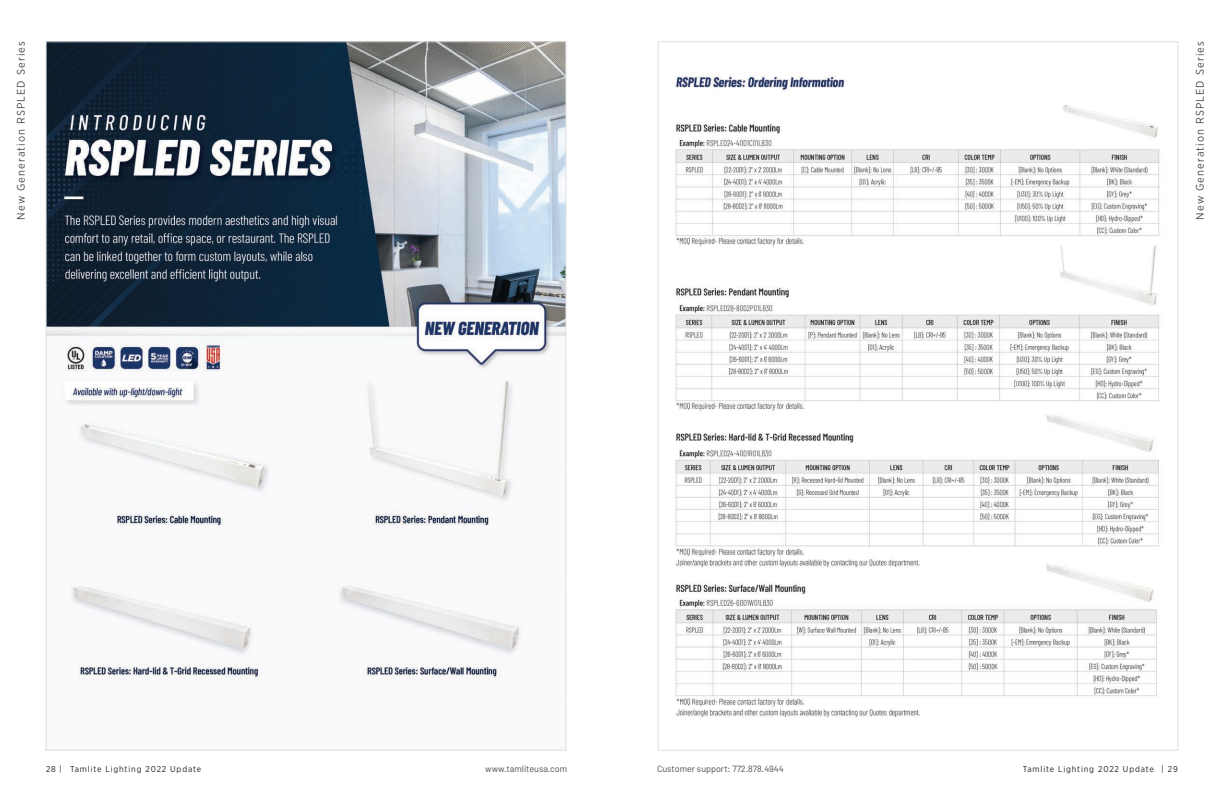
<style>
.page{position:relative;width:1224px;height:792px;background:#fff}
.page>*{position:absolute;margin:0;border:0;box-sizing:border-box;transform-origin:0 0}
.t1{font:11px "Gotham Narrow";letter-spacing:.1em;color:#494a4b}
.t2{font:9px "Barlow";color:#494a4b}
.t3{font:8.5px "Gotham Narrow";letter-spacing:.1em;color:#231f20}
.s1{font-family:"Barlow";font-size:9px;color:#494a4b}
</style>
<div class="page">
<img style="left:48px;top:43px;width:516px;height:636px">
<img style="left:675px;top:72px;width:485px;height:645px">
<p class="t1" style="left:14px;top:220px;width:180px;rotate:-90deg">New Generation RSPLED Series</p>
<p class="t1" style="left:1193px;top:220px;width:180px;rotate:-90deg">New Generation RSPLED Series</p>
<p class="t3" style="left:46px;top:764px;width:157px">28 <span class="s1">|</span> Tamlite Lighting 2022 Update</p>
<p class="t2" style="left:485px;top:763px;width:84px">www.tamliteusa.com</p>
<p class="t2" style="left:657px;top:763px;width:128px">Customer support: 772.878.4944</p>
<p class="t3" style="left:1023px;top:764px;width:157px">Tamlite Lighting 2022 Update <span class="s1">|</span> 29</p>
</div>
